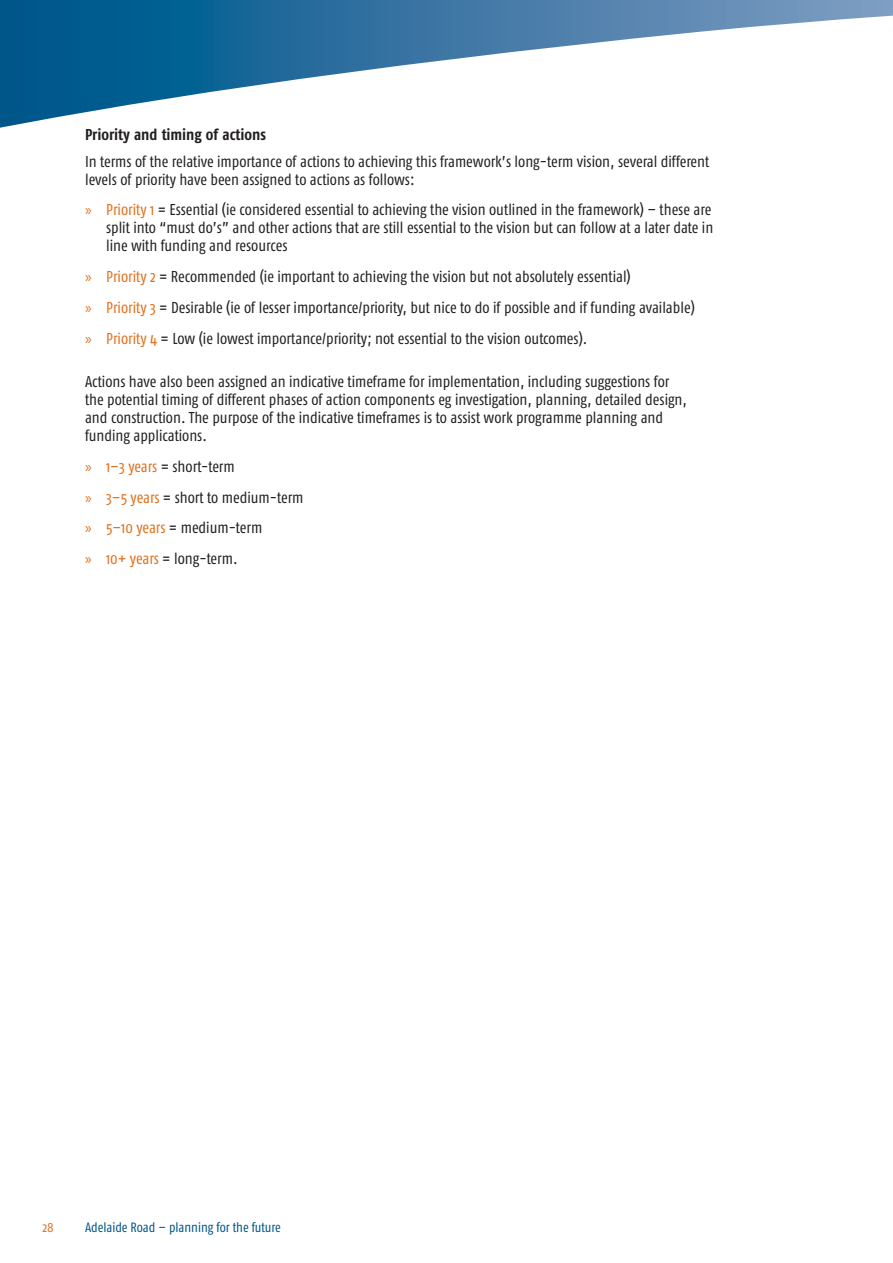
<style>
.page{position:relative;width:893px;height:1263px;background:#fff}
.page>*{position:absolute;margin:0;border:0;box-sizing:border-box;transform-origin:0 0}
.t1{font:15.75px/18px "Fago Co";color:#231f20}
.t2{font:15.75px "Fago Co Bold Lf";color:#231f20}
.t3{font:13.5px "Fago Co";letter-spacing:-.005em;color:#005589}
.t4{font:13.5px "Fago Co";color:#e1701d}
.s1{font-family:"Myriad Pro";color:#e1701d}
.s2{color:#e1701d}
</style>
<div class="page">
<svg style="left:0;top:0;width:892px;height:128px"></svg>
<svg style="left:892px;top:0;width:1px;height:16px"></svg>
<p class="t2" style="left:85px;top:125px;width:182px">Priority and timing of actions</p>
<p class="t1" style="left:85px;top:152px;width:626px">In terms of the relative importance of actions to achieving this framework’s long-term vision, several different levels of priority have been assigned to actions as follows:</p>
<p class="t1" style="left:106px;top:201px;width:609px;text-indent:-21px"><span class="s1">»</span> <span class="s2">Priority 1</span> = Essential (ie considered essential to achieving the vision outlined in the framework) – these are split into “must do’s” and other actions that are still essential to the vision but can follow at a later date in line with funding and resources</p>
<p class="t1" style="left:85px;top:261px;width:611px;line-height:30.8px"><span class="s1">»</span> <span class="s2">Priority 2</span> = Recommended (ie important to achieving the vision but not absolutely essential)<br><span class="s1">»</span> <span class="s2">Priority 3</span> = Desirable (ie of lesser importance/priority, but nice to do if possible and if funding available) <span class="s1">»</span> <span class="s2">Priority 4</span> = Low (ie lowest importance/priority; not essential to the vision outcomes).</p>
<p class="t1" style="left:85px;top:372px;width:603px">Actions have also been assigned an indicative timeframe for implementation, including suggestions for the potential timing of different phases of action components eg investigation, planning, detailed design, and construction. The purpose of the indicative timeframes is to assist work programme planning and funding applications.</p>
<p class="t1" style="left:85px;top:451px;width:220px;line-height:30.8px"><span class="s1">»</span> <span class="s2">1–3 years</span> = short-term<br><span class="s1">»</span> <span class="s2">3–5 years</span> = short to medium-term <span class="s1">»</span> <span class="s2">5–10 years</span> = medium-term<br><span class="s1">»</span> <span class="s2">10+ years</span> = long-term.</p>
<p class="t4" style="left:43px;top:1220px;width:13px">28</p>
<p class="t3" style="left:85px;top:1220px;width:197px">Adelaide Road – planning for the future</p>
</div>
